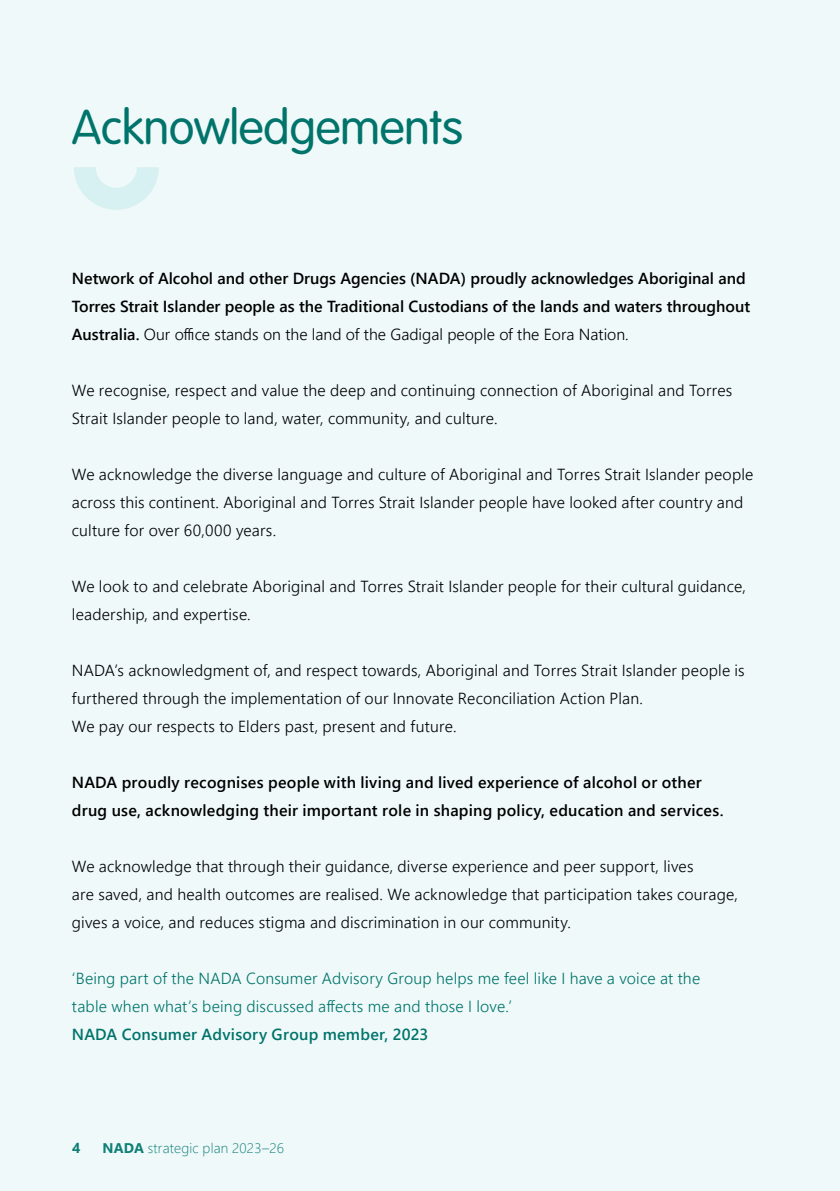
<style>
.page{position:relative;width:840px;height:1191px;background:#fff}
.page>*{position:absolute;margin:0;border:0;box-sizing:border-box;transform-origin:0 0}
.t1{font:300 48px "VAG Rounded Std";letter-spacing:-.01em;color:#00746b}
.t2{font:300 16px/28px "Segoe UI";letter-spacing:.015em;color:#000}
.t3{font:600 16px/28px "Segoe UI";color:#000}
.t4{font:300 16px/28px "Segoe UI";letter-spacing:.015em;color:#00746b}
.t5{font:600 16px "Segoe UI";letter-spacing:.015em;color:#00746b}
.t6{font:700 14.4px "Segoe UI";color:#00746b}
.t7{font:300 14px "Segoe UI";letter-spacing:.015em;color:#00746b}
.s1{font-weight:300}
.s2{font-weight:700}
</style>
<div class="page">
<div style="left:0;top:0;width:839px;height:1191px;background:#eff9f9"></div>
<svg style="left:74px;top:167px;width:85px;height:43px"></svg>
<h1 class="t1" style="left:72px;top:100px;width:392px">Acknowledgements</h1>
<p class="t3" style="left:72px;top:263px;width:679px">Network of Alcohol and other Drugs Agencies (NADA) proudly acknowledges Aboriginal and<br>Torres Strait Islander people as the Traditional Custodians of the lands and waters throughout<br>Australia. <span class="s1">Our office stands on the land of the Gadigal people of the Eora Nation.</span></p>
<p class="t2" style="left:72px;top:375px;width:661px">We recognise, respect and value the deep and continuing connection of Aboriginal and Torres<br>Strait Islander people to land, water, community, and culture.</p>
<p class="t2" style="left:72px;top:459px;width:682px">We acknowledge the diverse language and culture of Aboriginal and Torres Strait Islander people across this continent. Aboriginal and Torres Strait Islander people have looked after country and culture for over 60,000 years.</p>
<p class="t2" style="left:72px;top:571px;width:675px">We look to and celebrate Aboriginal and Torres Strait Islander people for their cultural guidance, leadership, and expertise.</p>
<p class="t2" style="left:72px;top:655px;width:674px">NADA’s acknowledgment of, and respect towards, Aboriginal and Torres Strait Islander people is furthered through the implementation of our Innovate Reconciliation Action Plan.<br>We pay our respects to Elders past, present and future.</p>
<p class="t3" style="left:72px;top:767px;width:652px">NADA proudly recognises people with living and lived experience of alcohol or other drug use, acknowledging their important role in shaping policy, education and services.</p>
<p class="t2" style="left:72px;top:851px;width:667px">We acknowledge that through their guidance, diverse experience and peer support, lives<br>are saved, and health outcomes are realised. We acknowledge that participation takes courage, gives a voice, and reduces stigma and discrimination in our community.</p>
<p class="t4" style="left:72px;top:963px;width:629px">‘Being part of the NADA Consumer Advisory Group helps me feel like I have a voice at the table when what’s being discussed affects me and those I love.’</p>
<p class="t5" style="left:72px;top:1019px;width:358px">NADA Consumer Advisory Group member, 2023</p>
<p class="t6" style="left:72px;top:1134px;width:10px">4</p>
<p class="t7" style="left:102px;top:1134px;width:183px"><span class="s2">NADA</span> strategic plan 2023–26</p>
</div>
